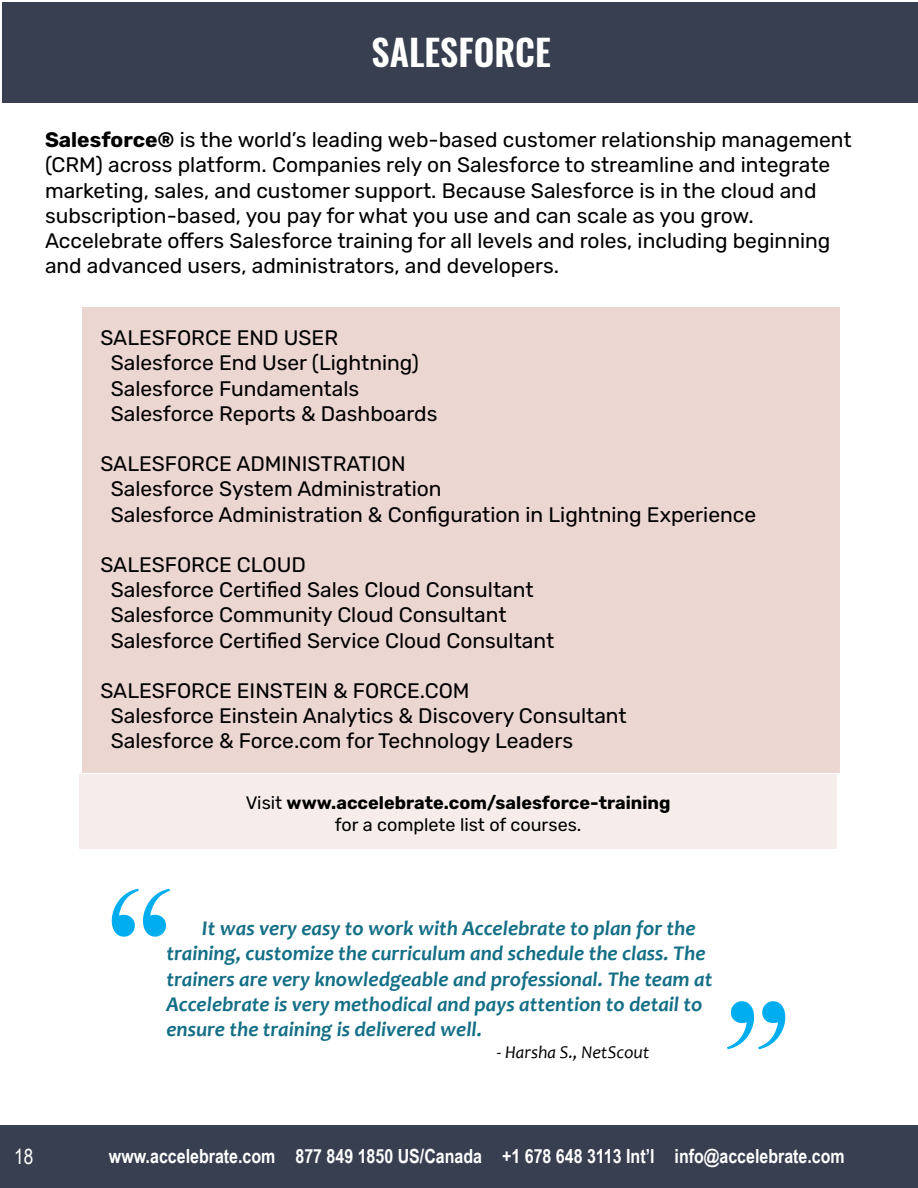
<style>
.page{position:relative;width:918px;height:1188px;background:#fff}
.page>*{position:absolute;margin:0;border:0;box-sizing:border-box;transform-origin:0 0}
.t1{font:187.5px "Bask Old Face";color:#00aeef}
.t2{font:600 36px "Oswald";color:#fff}
.t3{font:21px/25.2px "Rubik";color:#000}
.t4{font:italic 700 21px/25.2px "Candara";color:#146f86}
.t5{font:21px "Arial Narrow";color:#fff}
.t6{font:700 19.5px "Arial Narrow";color:#fff}
.t7{font:700 18px/21.6px "Rubik";color:#000;text-align:center}
.t8{font:italic 18px "Candara";color:#000}
.s1{font-weight:700}
.s2{font-weight:400}
</style>
<div class="page">
<div style="left:2px;top:2px;width:916px;height:101px;background:#373f50"></div>
<div style="left:79px;top:774px;width:758px;height:75px;background:#f6edeb"></div>
<div style="left:0;top:1125px;width:918px;height:62px;background:#373f50"></div>
<div style="left:82px;top:307px;width:758px;height:466px;background:#ecd6d1"></div>
<p class="t2" style="left:372px;top:27px;width:181px">SALESFORCE</p>
<p class="t3" style="left:45px;top:128px;width:808px"><span class="s1">Salesforce®</span> is the world’s leading web-based customer relationship management (CRM) across platform. Companies rely on Salesforce to streamline and integrate marketing, sales, and customer support. Because Salesforce is in the cloud and subscription-based, you pay for what you use and can scale as you grow.<br>Accelebrate offers Salesforce training for all levels and roles, including beginning and advanced users, administrators, and developers.</p>
<p class="t3" style="left:100px;top:326px;width:239px">SALESFORCE END USER</p>
<p class="t3" style="left:111px;top:351px;width:310px">Salesforce End User (Lightning)</p>
<p class="t3" style="left:111px;top:376px;width:250px">Salesforce Fundamentals</p>
<p class="t3" style="left:111px;top:401px;width:328px">Salesforce Reports &amp; Dashboards</p>
<p class="t3" style="left:100px;top:452px;width:307px">SALESFORCE ADMINISTRATION</p>
<p class="t3" style="left:111px;top:477px;width:332px">Salesforce System Administration</p>
<p class="t3" style="left:111px;top:502px;width:647px">Salesforce Administration &amp; Configuration in Lightning Experience</p>
<p class="t3" style="left:100px;top:553px;width:207px">SALESFORCE CLOUD</p>
<p class="t3" style="left:111px;top:578px;width:424px">Salesforce Certified Sales Cloud Consultant</p>
<p class="t3" style="left:111px;top:603px;width:397px">Salesforce Community Cloud Consultant</p>
<p class="t3" style="left:111px;top:628px;width:445px">Salesforce Certified Service Cloud Consultant</p>
<p class="t3" style="left:100px;top:679px;width:371px">SALESFORCE EINSTEIN &amp; FORCE.COM</p>
<p class="t3" style="left:111px;top:704px;width:518px">Salesforce Einstein Analytics &amp; Discovery Consultant</p>
<p class="t3" style="left:111px;top:729px;width:464px">Salesforce &amp; Force.com for Technology Leaders</p>
<p class="t7" style="left:246px;top:793px;width:426px"><span class="s2">Visit</span> www.accelebrate.com/salesforce-training <span class="s2">for a complete list of courses.</span></p>
<p class="t1" style="left:103px;top:852px;width:77px">“</p>
<p class="t4" style="left:166px;top:915px;width:547px;text-indent:36px">It was very easy to work with Accelebrate to plan for the training, customize the curriculum and schedule the class. The trainers are very knowledgeable and professional. The team at Accelebrate is very methodical and pays attention to detail to ensure the training is delivered well.</p>
<p class="t8" style="left:497px;top:1040px;width:154px">- Harsha S., NetScout</p>
<p class="t1" style="left:719px;top:964px;width:77px">”</p>
<p class="t5" style="left:14px;top:1141px;width:21px">18</p>
<p class="t6" style="left:109px;top:1142px;width:737px">www.accelebrate.com 877 849 1850 US/Canada +1 678 648 3113 Int’l info@accelebrate.com</p>
</div>
